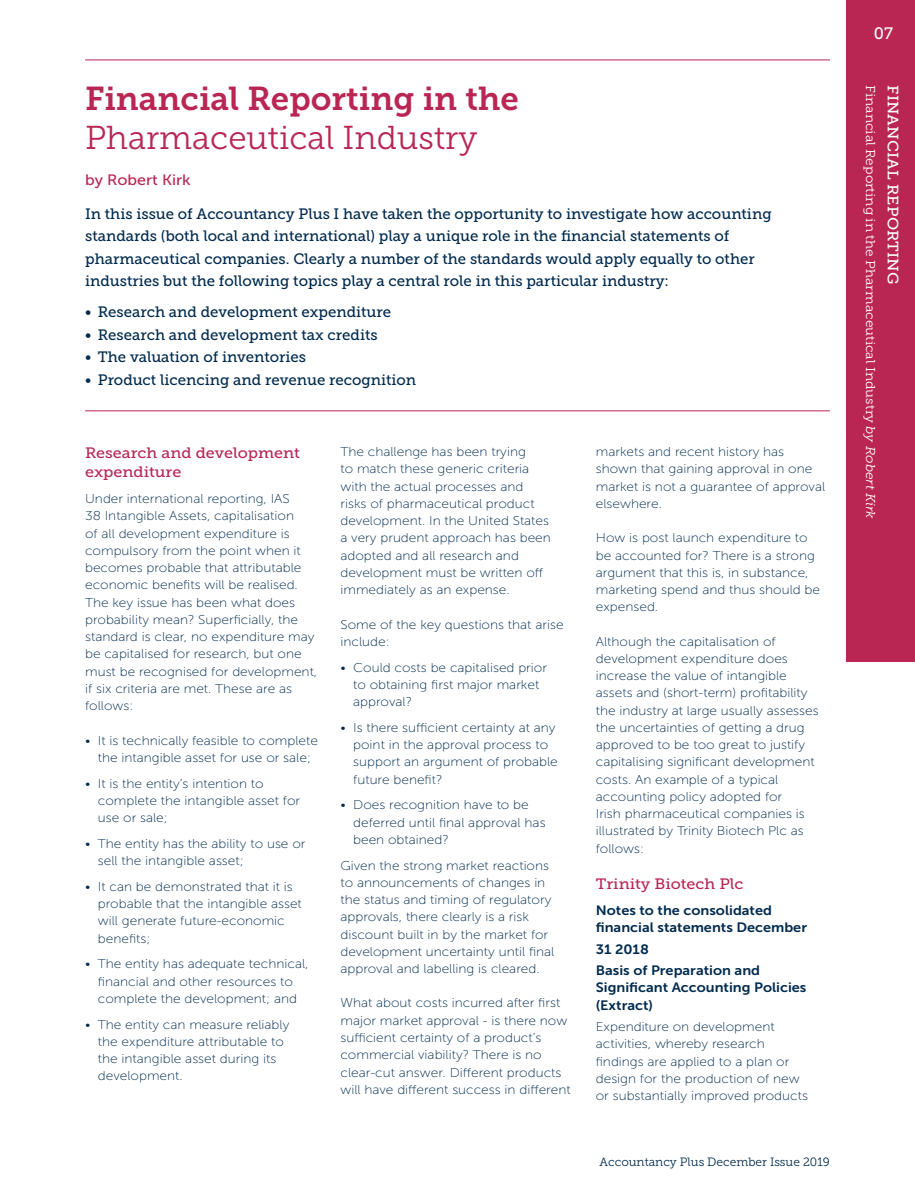
<style>
.page{position:relative;width:915px;height:1191px;background:#fff}
.page>*{position:absolute;margin:0;border:0;box-sizing:border-box;transform-origin:0 0}
.t1{font:33px "Museo Slab 700";color:#b92654}
.t2{font:33px "Museo Slab 300";color:#b92654}
.t3{font:16.5px "Museo Slab 500";color:#fff}
.t4{font:15px/22.5px "Museo Slab 500";color:#002a4e}
.t5{font:15px/19.5px "Museo Slab 500";color:#b92654;scale:1.07 1}
.t6{font:15px "Museo Slab 500";letter-spacing:.01em;color:#fff;scale:1.07 1}
.t7{font:15px "Museo Sans 500";color:#b92654;scale:1.07 1}
.t8{font:13.5px/17.2px "Museo Sans 700";color:#002a4e;scale:1.07 1}
.t9{font:12.75px/17.2px "Museo Sans 100";color:#002a4e;scale:1.07 1}
.t10{font:12.75px "Museo Slab 300";color:#fff;scale:1.07 1}
.t11{font:12px "Museo Slab 300";color:#002a4e}
.s1{font-style:italic}
</style>
<div class="page">
<div style="left:846px;top:0;width:68px;height:661px;background:#b92654"></div>
<hr style="left:85px;top:60px;width:744px;height:1px;background:#b92654">
<hr style="left:85px;top:410px;width:744px;height:1px;background:#b92654">
<h1 class="t1" style="left:85px;top:80px;width:435px">Financial Reporting in the</h1>
<h1 class="t2" style="left:85px;top:119px;width:393px">Pharmaceutical Industry</h1>
<p class="t7" style="left:85px;top:172px;width:100px">by Robert Kirk</p>
<p class="t4" style="left:85px;top:202px;width:688px">In this issue of Accountancy Plus I have taken the opportunity to investigate how accounting standards (both local and international) play a unique role in the financial statements of pharmaceutical companies. Clearly a number of the standards would apply equally to other industries but the following topics play a central role in this particular industry:</p>
<p class="t4" style="left:85px;top:301px;width:307px">• Research and development expenditure</p>
<p class="t4" style="left:85px;top:323px;width:294px">• Research and development tax credits</p>
<p class="t4" style="left:85px;top:346px;width:222px">• The valuation of inventories</p>
<p class="t4" style="left:85px;top:368px;width:332px">• Product licencing and revenue recognition</p>
<p class="t5" style="left:85px;top:443px;width:202px">Research and development expenditure</p>
<p class="t9" style="left:85px;top:490px;width:218px">Under international reporting, IAS<br>38 Intangible Assets, capitalisation<br>of all development expenditure is compulsory from the point when it becomes probable that attributable economic benefits will be realised.<br>The key issue has been what does probability mean? Superficially, the standard is clear, no expenditure may be capitalised for research, but one must be recognised for development, if six criteria are met. These are as follows:</p>
<p class="t9" style="left:85px;top:731px;width:219px;text-align:center">• It is technically feasible to complete the intangible asset for use or sale;</p>
<p class="t9" style="left:98px;top:774px;width:190px;text-indent:-13px">• It is the entity’s intention to complete the intangible asset for use or sale;</p>
<p class="t9" style="left:98px;top:835px;width:195px;text-indent:-13px">• The entity has the ability to use or sell the intangible asset;</p>
<p class="t9" style="left:98px;top:878px;width:192px;text-indent:-13px">• It can be demonstrated that it is probable that the intangible asset will generate future-economic benefits;</p>
<p class="t9" style="left:85px;top:955px;width:210px;text-align:center">• The entity has adequate technical, financial and other resources to complete the development; and</p>
<p class="t9" style="left:98px;top:1015px;width:180px;text-indent:-13px">• The entity can measure reliably the expenditure attributable to the intangible asset during its development.</p>
<p class="t9" style="left:340px;top:443px;width:198px">The challenge has been trying<br>to match these generic criteria with the actual processes and risks of pharmaceutical product development. In the United States a very prudent approach has been adopted and all research and development must be written off immediately as an expense.</p>
<p class="t9" style="left:340px;top:615px;width:210px">Some of the key questions that arise include:</p>
<p class="t9" style="left:353px;top:658px;width:182px;text-indent:-13px">• Could costs be capitalised prior to obtaining first major market approval?</p>
<p class="t9" style="left:353px;top:719px;width:193px;text-indent:-13px">• Is there sufficient certainty at any point in the approval process to support an argument of probable future benefit?</p>
<p class="t9" style="left:353px;top:796px;width:181px;text-indent:-13px">• Does recognition have to be deferred until final approval has been obtained?</p>
<p class="t9" style="left:340px;top:856px;width:201px">Given the strong market reactions to announcements of changes in the status and timing of regulatory approvals, there clearly is a risk discount built in by the market for development uncertainty until final approval and labelling is cleared.</p>
<p class="t9" style="left:340px;top:994px;width:216px">What about costs incurred after first major market approval - is there now sufficient certainty of a product’s commercial viability? There is no clear-cut answer. Different products will have different success in different</p>
<p class="t9" style="left:595px;top:443px;width:216px">markets and recent history has shown that gaining approval in one market is not a guarantee of approval elsewhere.</p>
<p class="t9" style="left:595px;top:529px;width:211px">How is post launch expenditure to be accounted for? There is a strong argument that this is, in substance, marketing spend and thus should be expensed.</p>
<p class="t9" style="left:595px;top:632px;width:210px">Although the capitalisation of development expenditure does increase the value of intangible assets and (short-term) profitability the industry at large usually assesses the uncertainties of getting a drug approved to be too great to justify capitalising significant development costs. An example of a typical accounting policy adopted for<br>Irish pharmaceutical companies is illustrated by Trinity Biotech Plc as follows:</p>
<p class="t5" style="left:595px;top:874px;width:139px">Trinity Biotech Plc</p>
<p class="t8" style="left:595px;top:901px;width:199px">Notes to the consolidated financial statements December</p>
<p class="t8" style="left:595px;top:938px;width:155px;line-height:21.5px">31 2018<br>Basis of Preparation and</p>
<p class="t8" style="left:595px;top:979px;width:198px">Significant Accounting Policies (Extract)</p>
<p class="t9" style="left:595px;top:1018px;width:200px">Expenditure on development activities, whereby research findings are applied to a plan or design for the production of new or substantially improved products</p>
<p class="t11" style="left:599px;top:1155px;width:232px">Accountancy Plus December Issue 2019</p>
<p class="t3" style="left:873px;top:24px;width:21px">07</p>
<p class="t10" style="left:877px;top:85px;width:406px;rotate:90deg">Financial Reporting in the Pharmaceutical Industry <span class="s1">by Robert Kirk</span></p>
<p class="t6" style="left:901px;top:85px;width:188px;rotate:90deg">FINANCIAL REPORTING</p>
</div>
